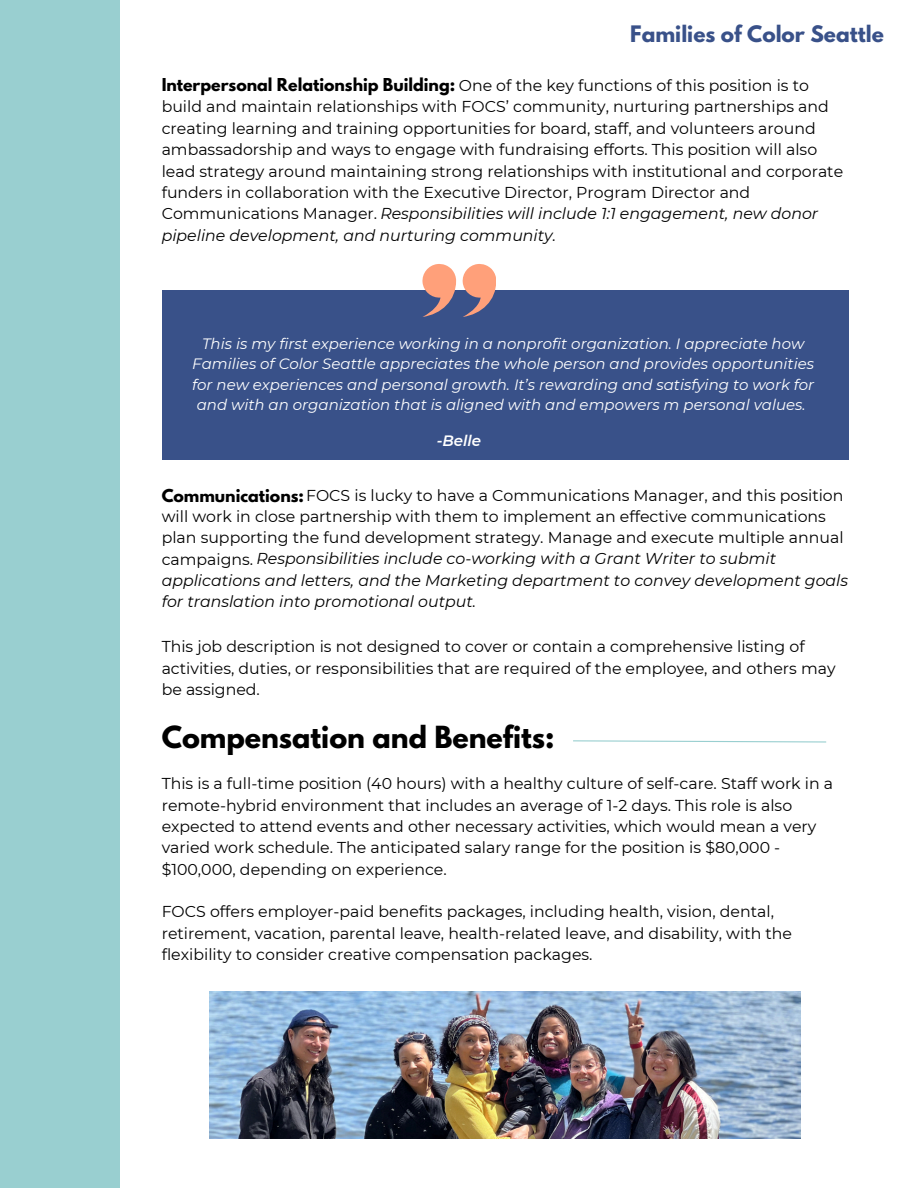
<style>
.page{position:relative;width:918px;height:1188px;background:#fff}
.page>*{position:absolute;margin:0;border:0;box-sizing:border-box;transform-origin:0 0}
.t1{font:700 27px "League Spartan";color:#000}
.t2{font:700 20.1px "League Spartan";color:#395189}
.t3{font:15.75px/21.3px "Montserrat";color:#000}
.t4{font:italic 15.75px/21.3px "Montserrat";color:#000}
.t5{font:italic 15px/20.2px "Montserrat";color:#fff;text-align:center}
.t6{font:italic 600 15px "Montserrat";color:#fff}
.s1{font-family:"League Spartan";font-weight:700}
.s2{font-style:italic}
</style>
<div class="page">
<div style="left:0;top:0;width:119px;height:1188px;background:#99cfd0"></div>
<div style="left:162px;top:290px;width:686px;height:169px;background:#395189"></div>
<svg style="left:422px;top:264px;width:34px;height:53px"></svg>
<svg style="left:462px;top:264px;width:34px;height:53px"></svg>
<img style="left:210px;top:991px;width:590px;height:148px">
<svg style="left:573px;top:740px;width:254px;height:3px"></svg>
<h3 class="t2" style="left:630px;top:24px;width:255px">Families of Color Seattle</h3>
<h3 class="t3" style="left:162px;top:75px;width:683px"><span class="s1">Interpersonal Relationship Building:</span> One of the key functions of this position is to build and maintain relationships with FOCS’ community, nurturing partnerships and creating learning and training opportunities for board, staff, and volunteers around ambassadorship and ways to engage with fundraising efforts. This position will also lead strategy around maintaining strong relationships with institutional and corporate funders in collaboration with the Executive Director, Program Director and Communications Manager. <span class="s2">Responsibilities will include 1:1 engagement, new donor</span></h3>
<h3 class="t4" style="left:162px;top:224px;width:396px">pipeline development, and nurturing community.</h3>
<h2 class="t5" style="left:192px;top:334px;width:624px">This is my first experience working in a nonprofit organization. I appreciate how Families of Color Seattle appreciates the whole person and provides opportunities for new experiences and personal growth. It’s rewarding and satisfying to work for and with an organization that is aligned with and empowers m personal values.</h2>
<p class="t6" style="left:437px;top:432px;width:46px">-Belle</p>
<p class="t3" style="left:162px;top:484px;width:683px"><span class="s1">Communications:</span>FOCS is lucky to have a Communications Manager, and this position will work in close partnership with them to implement an effective communications plan supporting the fund development strategy. Manage and execute multiple annual campaigns. <span class="s2">Responsibilities include co-working with a Grant Writer to submit</span></p>
<h1 class="t4" style="left:162px;top:569px;width:688px">applications and letters, and the Marketing department to convey development goals for translation into promotional output.</h1>
<p class="t3" style="left:162px;top:636px;width:675px">This job description is not designed to cover or contain a comprehensive listing of activities, duties, or responsibilities that are required of the employee, and others may be assigned.</p>
<p class="t1" style="left:162px;top:724px;width:394px">Compensation and Benefits:</p>
<p class="t3" style="left:162px;top:773px;width:673px">This is a full-time position (40 hours) with a healthy culture of self-care. Staff work in a remote-hybrid environment that includes an average of 1-2 days. This role is also expected to attend events and other necessary activities, which would mean a very varied work schedule. The anticipated salary range for the position is $80,000 - $100,000, depending on experience.</p>
<p class="t3" style="left:162px;top:901px;width:632px">FOCS offers employer-paid benefits packages, including health, vision, dental, retirement, vacation, parental leave, health-related leave, and disability, with the flexibility to consider creative compensation packages.</p>
</div>
